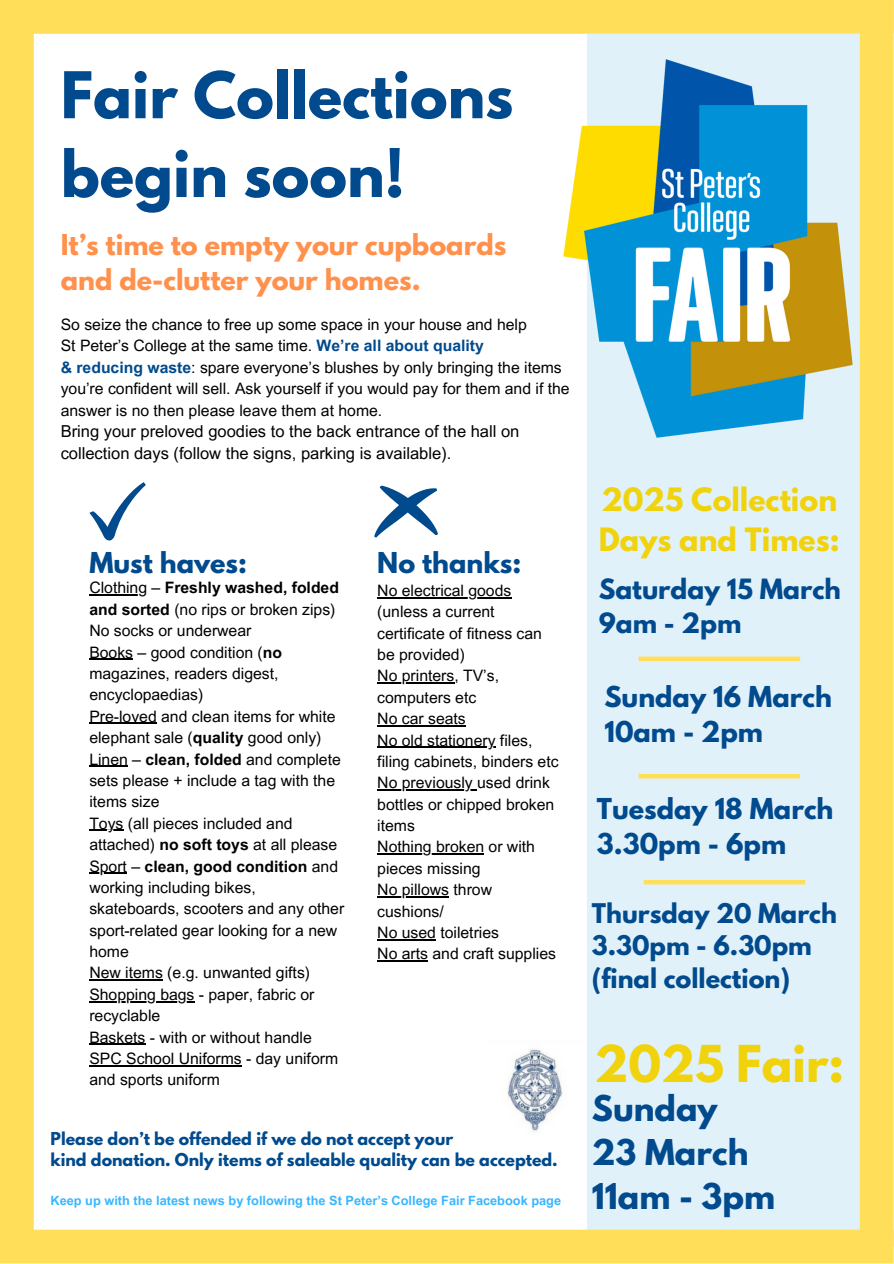
<style>
.page{position:relative;width:894px;height:1264px;background:#fff}
.page>*{position:absolute;margin:0;border:0;box-sizing:border-box;transform-origin:0 0}
.t1{font:700 57px/78.8px "League Spartan";color:#014a8d}
.t2{font:700 45px "League Spartan";color:#f1d30d}
.t3{font:700 31.5px/43.8px "League Spartan";color:#014a8d}
.t4{font:700 28.5px/39.3px "League Spartan";color:#f1d30d}
.t5{font:700 25.5px/34.8px "League Spartan";color:#014a8d}
.t6{font:700 25.5px/34.8px "League Spartan";color:#ff914d}
.t7{font:700 24.75px/33.8px "League Spartan";color:#014a8d}
.t8{font:700 24px/32.7px "League Spartan";color:#014a8d}
.t9{font:16.5px/22.5px "Arial MT Pro";color:#000}
.t10{font:15.75px/21.3px "Arial MT Pro";color:#000}
.t11{font:700 15.75px/21.3px "League Spartan";color:#014a8d}
.t12{font:700 12.75px "Arial MT Pro";color:#38b6ff}
.s1{font-weight:700;color:#014a8d}
.s2{font-weight:700}
</style>
<div class="page">
<div style="left:0;top:0;width:893px;height:34px;background:#ffde59"></div>
<div style="left:587px;top:35px;width:278px;height:1207px;background:#e0f1fa"></div>
<div style="left:0;top:1229px;width:893px;height:34px;background:#ffde59"></div>
<div style="left:0;top:0;width:34px;height:1246px;background:#ffde59"></div>
<div style="left:859px;top:0;width:34px;height:1246px;background:#ffde59"></div>
<img style="left:563px;top:59px;width:290px;height:379px">
<img style="left:507px;top:1049px;width:55px;height:84px">
<svg style="left:89px;top:482px;width:57px;height:58px"></svg>
<svg style="left:374px;top:485px;width:64px;height:53px"></svg>
<hr style="left:89px;top:594px;width:58px;height:1px;background:#000">
<hr style="left:89px;top:658px;width:44px;height:2px;background:#000">
<hr style="left:89px;top:723px;width:68px;height:1px;background:#000">
<hr style="left:89px;top:765px;width:39px;height:1px;background:#000">
<hr style="left:89px;top:829px;width:34px;height:2px;background:#000">
<hr style="left:89px;top:872px;width:38px;height:1px;background:#000">
<hr style="left:89px;top:979px;width:74px;height:1px;background:#000">
<hr style="left:89px;top:1000px;width:105px;height:2px;background:#000">
<hr style="left:89px;top:1043px;width:56px;height:1px;background:#000">
<hr style="left:89px;top:1065px;width:153px;height:1px;background:#000">
<hr style="left:377px;top:597px;width:134px;height:1px;background:#000">
<hr style="left:377px;top:682px;width:77px;height:1px;background:#000">
<hr style="left:377px;top:725px;width:88px;height:1px;background:#000">
<hr style="left:377px;top:746px;width:118px;height:1px;background:#000">
<hr style="left:377px;top:789px;width:100px;height:1px;background:#000">
<hr style="left:377px;top:853px;width:107px;height:1px;background:#000">
<hr style="left:377px;top:896px;width:72px;height:1px;background:#000">
<hr style="left:377px;top:939px;width:59px;height:1px;background:#000">
<hr style="left:377px;top:960px;width:51px;height:1px;background:#000">
<div style="left:638px;top:656px;width:161px;height:5px;background:#ffde59"></div>
<hr style="left:638px;top:774px;width:161px;height:4px;background:#ffde59">
<hr style="left:643px;top:880px;width:162px;height:4px;background:#ffde59">
<p class="t1" style="left:61px;top:63px;width:454px">Fair Collections begin soon!</p>
<h4 class="t6" style="left:61px;top:231px;width:447px">It’s time to empty your cupboards and de-clutter your homes.</h4>
<p class="t10" style="left:61px;top:316px;width:510px">So seize the chance to free up some space in your house and help<br>St Peter’s College at the same time. <span class="s1">We’re all about quality<br>&amp; reducing waste</span>: spare everyone’s blushes by only bringing the items you’re confident will sell. Ask yourself if you would pay for them and if the answer is no then please leave them at home.</p>
<p class="t9" style="left:61px;top:422px;width:460px">Bring your preloved goodies to the back entrance of the hall on collection days (follow the signs, parking is available).</p>
<h1 class="t5" style="left:89px;top:548px;width:159px">Must haves:</h1>
<h4 class="t5" style="left:377px;top:548px;width:145px">No thanks:</h4>
<h6 class="t10" style="left:377px;top:581px;width:166px">No electrical goods (unless a current certificate of fitness can be provided)</h6>
<p class="t10" style="left:377px;top:667px;width:123px">No printers, TV’s, computers etc<br>No car seats</p>
<p class="t10" style="left:377px;top:731px;width:183px">No old stationery files, filing cabinets, binders etc</p>
<h3 class="t10" style="left:377px;top:774px;width:178px">No previously used drink bottles or chipped broken items</h3>
<h4 class="t10" style="left:377px;top:838px;width:159px">Nothing broken or with pieces missing</h4>
<h4 class="t10" style="left:377px;top:881px;width:180px">No pillows throw cushions/<br>No used toiletries<br>No arts and craft supplies</h4>
<p class="t10" style="left:89px;top:579px;width:253px">Clothing – <span class="s2">Freshly washed, folded and sorted</span> (no rips or broken zips)<br>No socks or underwear<br>Books – good condition (<span class="s2">no </span>magazines, readers digest, encyclopaedias)<br>Pre-loved and clean items for white elephant sale (<span class="s2">quality</span> good only)<br>Linen – <span class="s2">clean, folded</span> and complete sets please + include a tag with the items size</p>
<h4 class="t10" style="left:89px;top:814px;width:249px">Toys (all pieces included and attached) <span class="s2">no soft toys</span> at all please</h4>
<h3 class="t10" style="left:89px;top:857px;width:256px">Sport – <span class="s2">clean, good condition</span> and working including bikes, skateboards, scooters and any other sport-related gear looking for a new home<br>New items (e.g. unwanted gifts)</h3>
<p class="t10" style="left:89px;top:985px;width:250px">Shopping bags - paper, fabric or recyclable<br>Baskets - with or without handle<br>SPC School Uniforms - day uniform and sports uniform</p>
<p class="t11" style="left:51px;top:1130px;width:508px">Please don’t be offended if we do not accept your<br>kind donation. Only items of saleable quality can be accepted.</p>
<h4 class="t12" style="left:51px;top:1195px;width:512px">Keep up with the latest news by following the St Peter’s College Fair Facebook page</h4>
<p class="t4" style="left:598px;top:484px;width:242px">2025 Collection<br>Days and Times:</p>
<p class="t7" style="left:598px;top:575px;width:244px">Saturday 15 March<br>9am - 2pm</p>
<h6 class="t5" style="left:604px;top:682px;width:229px">Sunday 16 March<br>10am - 2pm</h6>
<h6 class="t5" style="left:596px;top:794px;width:238px">Tuesday 18 March<br>3.30pm - 6pm</h6>
<p class="t8" style="left:591px;top:899px;width:246px">Thursday 20 March<br>3.30pm - 6.30pm (final collection)</p>
<p class="t2" style="left:594px;top:1041px;width:251px">2025 Fair:</p>
<h4 class="t3" style="left:591px;top:1090px;width:185px">Sunday<br>23 March<br>11am - 3pm</h4>
</div>
